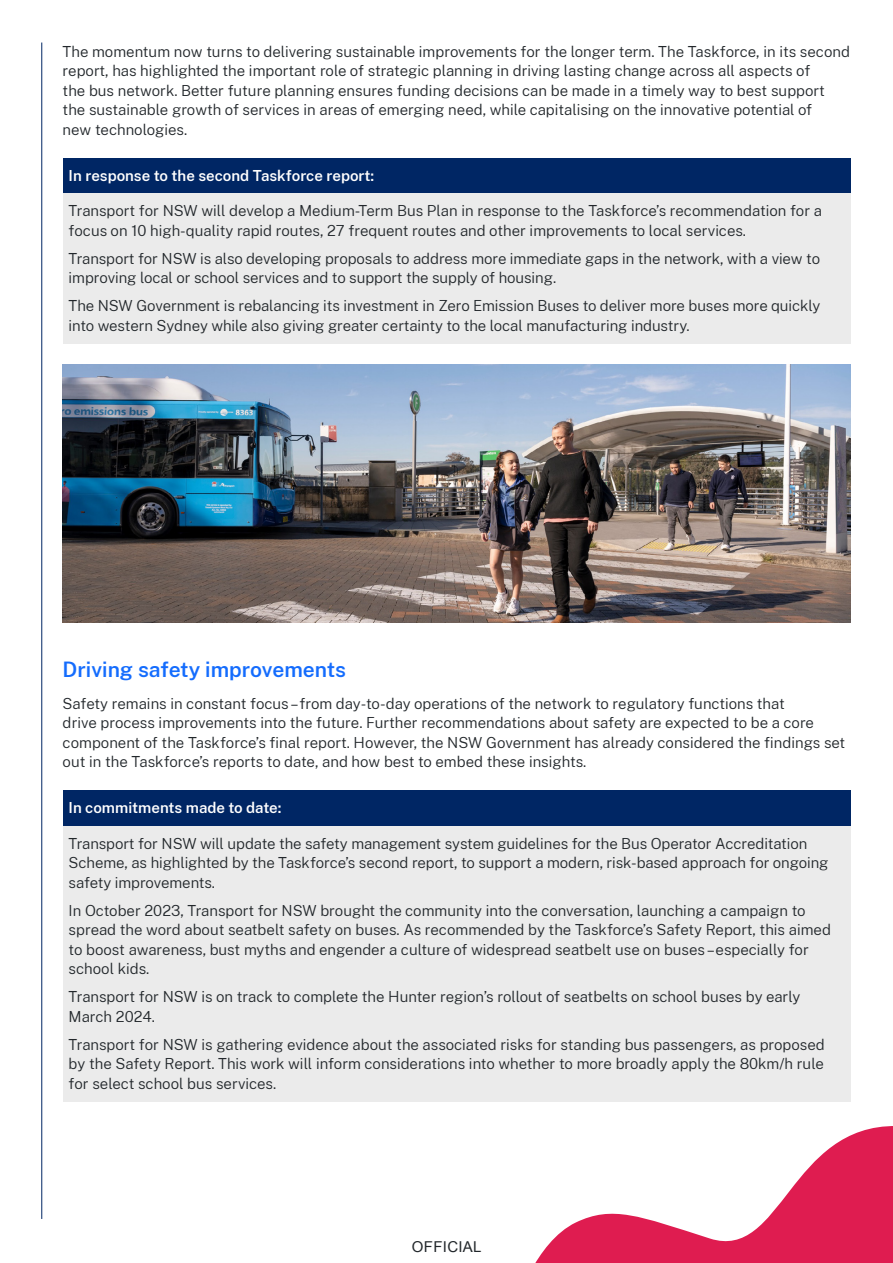
<style>
.page{position:relative;width:893px;height:1263px;background:#fff}
.page>*{position:absolute;margin:0;border:0;box-sizing:border-box;transform-origin:0 0}
.t1{font:600 21px "Public Sans NSW";color:#146cfd}
.P1{font:300 15px/19.5px "Public Sans NSW";letter-spacing:-.005em;color:#22272b}
.P1-2{font:600 15px "Public Sans NSW";color:#fff}
.t2{font:15px "Arial";letter-spacing:.02em;color:#22272b}
</style>
<div class="page">
<hr style="left:41px;top:43px;width:1px;height:1176px;background:#002664">
<div style="left:63px;top:158px;width:787px;height:35px;background:#002664"></div>
<div style="left:63px;top:193px;width:787px;height:150px;background:#ebebeb"></div>
<img style="left:63px;top:365px;width:787px;height:257px">
<div style="left:63px;top:790px;width:787px;height:36px;background:#002664"></div>
<div style="left:63px;top:826px;width:787px;height:275px;background:#ebebeb"></div>
<svg style="left:535px;top:1126px;width:358px;height:137px"></svg>
<p class="P1" style="left:63px;top:41px;width:789px">The momentum now turns to delivering sustainable improvements for the longer term. The Taskforce, in its second report, has highlighted the important role of strategic planning in driving lasting change across all aspects of<br>the bus network. Better future planning ensures funding decisions can be made in a timely way to best support the sustainable growth of services in areas of emerging need, while capitalising on the innovative potential of<br>new technologies.</p>
<p class="P1-2" style="left:69px;top:164px;width:307px">In response to the second Taskforce report:</p>
<p class="P1" style="left:69px;top:200px;width:755px">Transport for NSW will develop a Medium-Term Bus Plan in response to the Taskforce’s recommendation for a focus on 10 high-quality rapid routes, 27 frequent routes and other improvements to local services.</p>
<p class="P1" style="left:69px;top:247px;width:753px">Transport for NSW is also developing proposals to address more immediate gaps in the network, with a view to improving local or school services and to support the supply of housing.</p>
<p class="P1" style="left:69px;top:295px;width:753px">The NSW Government is rebalancing its investment in Zero Emission Buses to deliver more buses more quickly into western Sydney while also giving greater certainty to the local manufacturing industry.</p>
<h3 class="t1" style="left:63px;top:653px;width:285px">Driving safety improvements</h3>
<p class="P1" style="left:63px;top:693px;width:784px">Safety remains in constant focus – from day-to-day operations of the network to regulatory functions that<br>drive process improvements into the future. Further recommendations about safety are expected to be a core component of the Taskforce’s final report. However, the NSW Government has already considered the findings set out in the Taskforce’s reports to date, and how best to embed these insights.</p>
<p class="P1-2" style="left:69px;top:796px;width:214px">In commitments made to date:</p>
<p class="P1" style="left:69px;top:832px;width:761px">Transport for NSW will update the safety management system guidelines for the Bus Operator Accreditation<br>Scheme, as highlighted by the Taskforce’s second report, to support a modern, risk-based approach for ongoing safety improvements.</p>
<p class="P1" style="left:69px;top:899px;width:764px">In October 2023, Transport for NSW brought the community into the conversation, launching a campaign to spread the word about seatbelt safety on buses. As recommended by the Taskforce’s Safety Report, this aimed to boost awareness, bust myths and engender a culture of widespread seatbelt use on buses – especially for school kids.</p>
<p class="P1" style="left:69px;top:986px;width:733px">Transport for NSW is on track to complete the Hunter region’s rollout of seatbelts on school buses by early<br>March 2024.</p>
<p class="P1" style="left:69px;top:1033px;width:758px;text-align:justify">Transport for NSW is gathering evidence about the associated risks for standing bus passengers, as proposed by the Safety Report. This work will inform considerations into whether to more broadly apply the 80km/h rule for select school bus services.</p>
<p class="t2" style="left:412px;top:1237px;width:71px">OFFICIAL</p>
</div>
